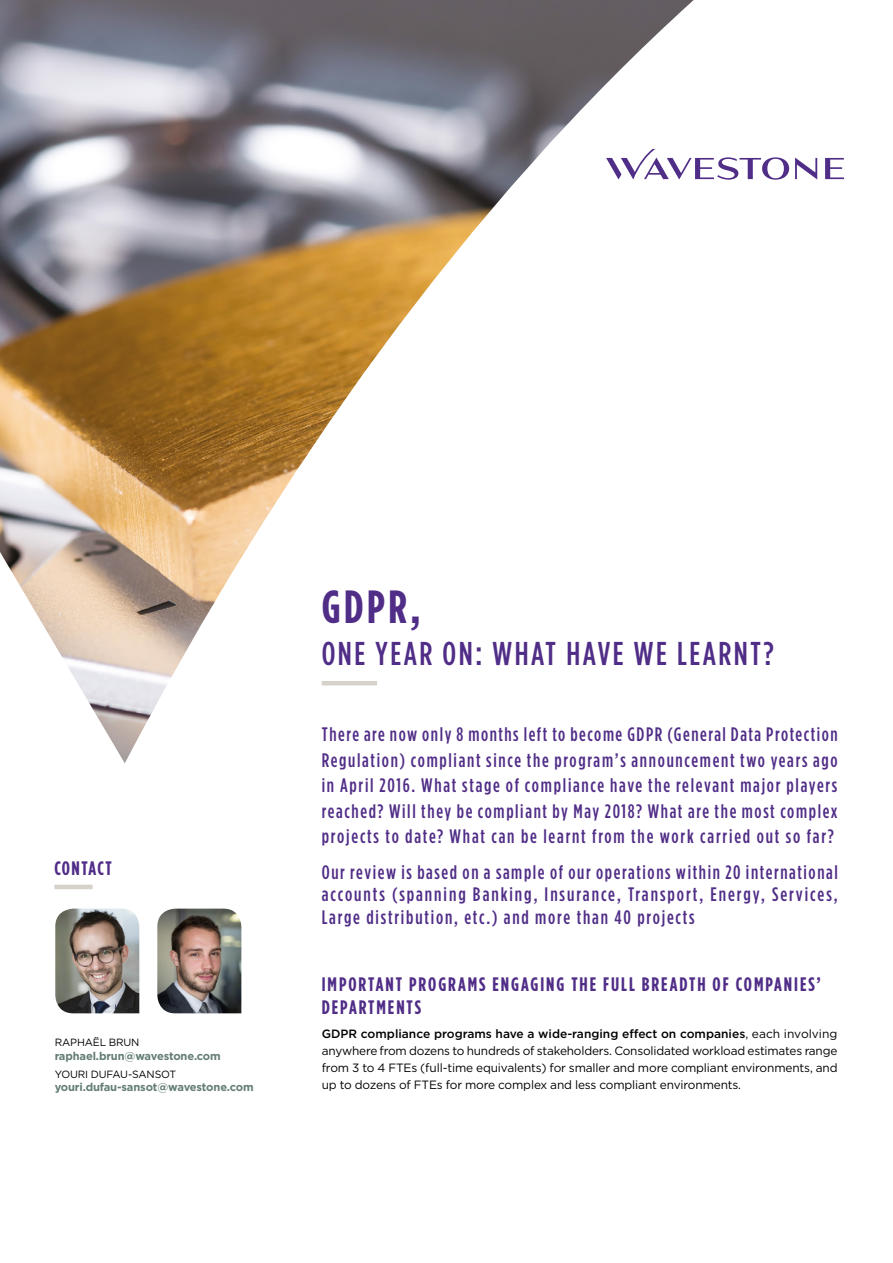
<style>
.page{position:relative;width:893px;height:1263px;background:#fff}
.page>*{position:absolute;margin:0;border:0;box-sizing:border-box;transform-origin:0 0}
.t1{font:700 46.5px "Gotham Condensed";color:#502d87}
.t2{font:500 33px "Gotham Condensed";letter-spacing:.075em;color:#502d87}
.t3{font:500 19.5px/25.5px "Gotham Condensed";letter-spacing:.095em;color:#502d87;text-align:justify}
.t4{font:700 19.5px/23.4px "Gotham Condensed";letter-spacing:.1em;color:#502d87}
.t5{font:700 19.5px "Gotham Condensed";letter-spacing:.07em;color:#502d87}
.t6{font:12px/17.2px "Gotham";letter-spacing:-.01em;color:#000;text-align:justify}
.t7{font:700 11.25px "Gotham";letter-spacing:-.01em;color:#637d75}
.t8{font:10.5px "Gotham";letter-spacing:-.01em;color:#000}
.s1{font-weight:500}
</style>
<div class="page">
<img style="left:0;top:0;width:694px;height:763px">
<img style="left:55px;top:909px;width:84px;height:104px">
<img style="left:157px;top:909px;width:84px;height:104px">
<svg style="left:825px;top:158px;width:19px;height:21px"></svg>
<svg style="left:795px;top:158px;width:22px;height:21px"></svg>
<svg style="left:606px;top:149px;width:183px;height:31px"></svg>
<hr style="left:322px;top:681px;width:55px;height:4px;background:#d6d2ca">
<hr style="left:54px;top:885px;width:39px;height:4px;background:#d6d2ca">
<p class="t5" style="left:54px;top:857px;width:59px">CONTACT</p>
<p class="t8" style="left:55px;top:1036px;width:86px">RAPHAËL BRUN</p>
<p class="t7" style="left:55px;top:1048px;width:168px">raphael.brun@wavestone.com</p>
<p class="t8" style="left:55px;top:1067px;width:123px">YOURI DUFAU-SANSOT</p>
<p class="t7" style="left:55px;top:1080px;width:200px">youri.dufau-sansot@wavestone.com</p>
<h1 class="t1" style="left:322px;top:579px;width:100px">GDPR,</h1>
<h2 class="t2" style="left:322px;top:635px;width:453px">ONE YEAR ON: WHAT HAVE WE LEARNT?</h2>
<p class="t3" style="left:322px;top:721px;width:517px">There are now only 8 months left to become GDPR (General Data Protection Regulation) compliant since the program’s announcement two years ago in April 2016. What stage of compliance have the relevant major players reached? Will they be compliant by May 2018? What are the most complex projects to date? What can be learnt from the work carried out so far?</p>
<p class="t3" style="left:322px;top:860px;width:518px;line-height:22.5px">Our review is based on a sample of our operations within 20 international accounts (spanning Banking, Insurance, Transport, Energy, Services, Large distribution, etc.) and more than 40 projects</p>
<p class="t4" style="left:322px;top:972px;width:500px">IMPORTANT PROGRAMS ENGAGING THE FULL BREADTH OF COMPANIES’<br>DEPARTMENTS</p>
<p class="t6" style="left:322px;top:1024px;width:517px"><span class="s1">GDPR compliance programs have a wide-ranging effect on companies</span>, each involving anywhere from dozens to hundreds of stakeholders. Consolidated workload estimates range from 3 to 4 FTEs (full-time equivalents) for smaller and more compliant environments, and up to dozens of FTEs for more complex and less compliant environments.</p>
</div>
